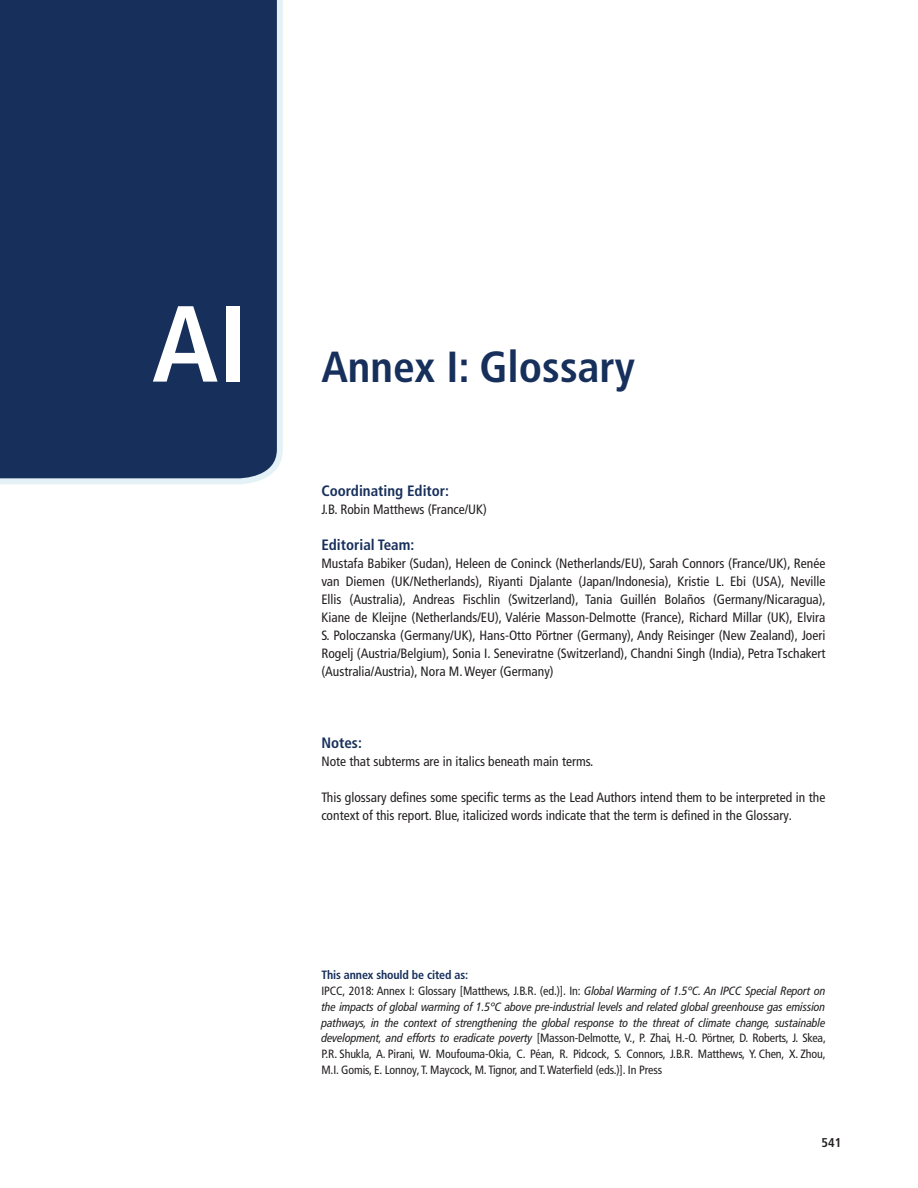
<style>
.page{position:relative;width:918px;height:1188px;background:#fff}
.page>*{position:absolute;margin:0;border:0;box-sizing:border-box;transform-origin:0 0}
.t1{font:700 condensed 108px "Frutiger LT Pro";color:#fff}
.t2{font:700 condensed 43.5px "Frutiger LT Pro";color:#172f5b}
.t3{font:700 condensed 15px "Frutiger LT Pro";color:#172f5b}
.t4{font:condensed 13.5px/18px "Frutiger LT Pro";color:#231f20;text-align:justify}
.t5{font:700 condensed 12.75px "Frutiger LT Pro";color:#231f20}
.t6{font:condensed 12px/15.8px "Frutiger LT Pro";letter-spacing:-.01em;color:#231f20}
.s1{font-weight:700;color:#172f5b}
.s2{font-style:italic}
</style>
<div class="page">
<div style="left:0;top:0;width:283px;height:484px;background:#172f5b"></div>
<h1 class="t1" style="left:152px;top:280px;width:98px">AI</h1>
<h2 class="t2" style="left:321px;top:341px;width:315px">Annex I: Glossary</h2>
<p class="t3" style="left:321px;top:481px;width:129px">Coordinating Editor:</p>
<p class="t4" style="left:321px;top:500px;width:167px">J.B. Robin Matthews (France/UK)</p>
<p class="t3" style="left:321px;top:535px;width:94px">Editorial Team:</p>
<p class="t4" style="left:321px;top:554px;width:506px">Mustafa Babiker (Sudan), Heleen de Coninck (Netherlands/EU), Sarah Connors (France/UK), Renée van Diemen (UK/Netherlands), Riyanti Djalante (Japan/Indonesia), Kristie L. Ebi (USA), Neville Ellis (Australia), Andreas Fischlin (Switzerland), Tania Guillén Bolaños (Germany/Nicaragua), Kiane de Kleijne (Netherlands/EU), Valérie Masson-Delmotte (France), Richard Millar (UK), Elvira S. Poloczanska (Germany/UK), Hans-Otto Pörtner (Germany), Andy Reisinger (New Zealand), Joeri Rogelj (Austria/Belgium), Sonia I. Seneviratne (Switzerland), Chandni Singh (India), Petra Tschakert (Australia/Austria), Nora M. Weyer (Germany)</p>
<p class="t3" style="left:321px;top:733px;width:42px">Notes:</p>
<p class="t4" style="left:321px;top:752px;width:274px">Note that subterms are in italics beneath main terms.</p>
<p class="t4" style="left:321px;top:788px;width:505px">This glossary defines some specific terms as the Lead Authors intend them to be interpreted in the context of this report. Blue, italicized words indicate that the term is defined in the Glossary.</p>
<p class="t6" style="left:321px;top:967px;width:506px"><span class="s1">This annex should be cited as:<br></span>IPCC, 2018: Annex I: Glossary [Matthews, J.B.R. (ed.)]. In: <span class="s2">Global Warming of 1.5°C. An IPCC Special Report on the impacts of global warming of 1.5°C above pre-industrial levels and related global greenhouse gas emission pathways, in the context of strengthening the global response to the threat of climate change, sustainable development, and efforts to eradicate poverty</span> [Masson-Delmotte, V., P. Zhai, H.-O. Pörtner, D. Roberts, J. Skea, P.R. Shukla, A. Pirani, W. Moufouma-Okia, C. Péan, R. Pidcock, S. Connors, J.B.R. Matthews, Y. Chen, X. Zhou, M.I. Gomis, E. Lonnoy, T. Maycock, M. Tignor, and T. Waterfield (eds.)]. In Press</p>
<p class="t5" style="left:822px;top:1135px;width:21px">541</p>
</div>
